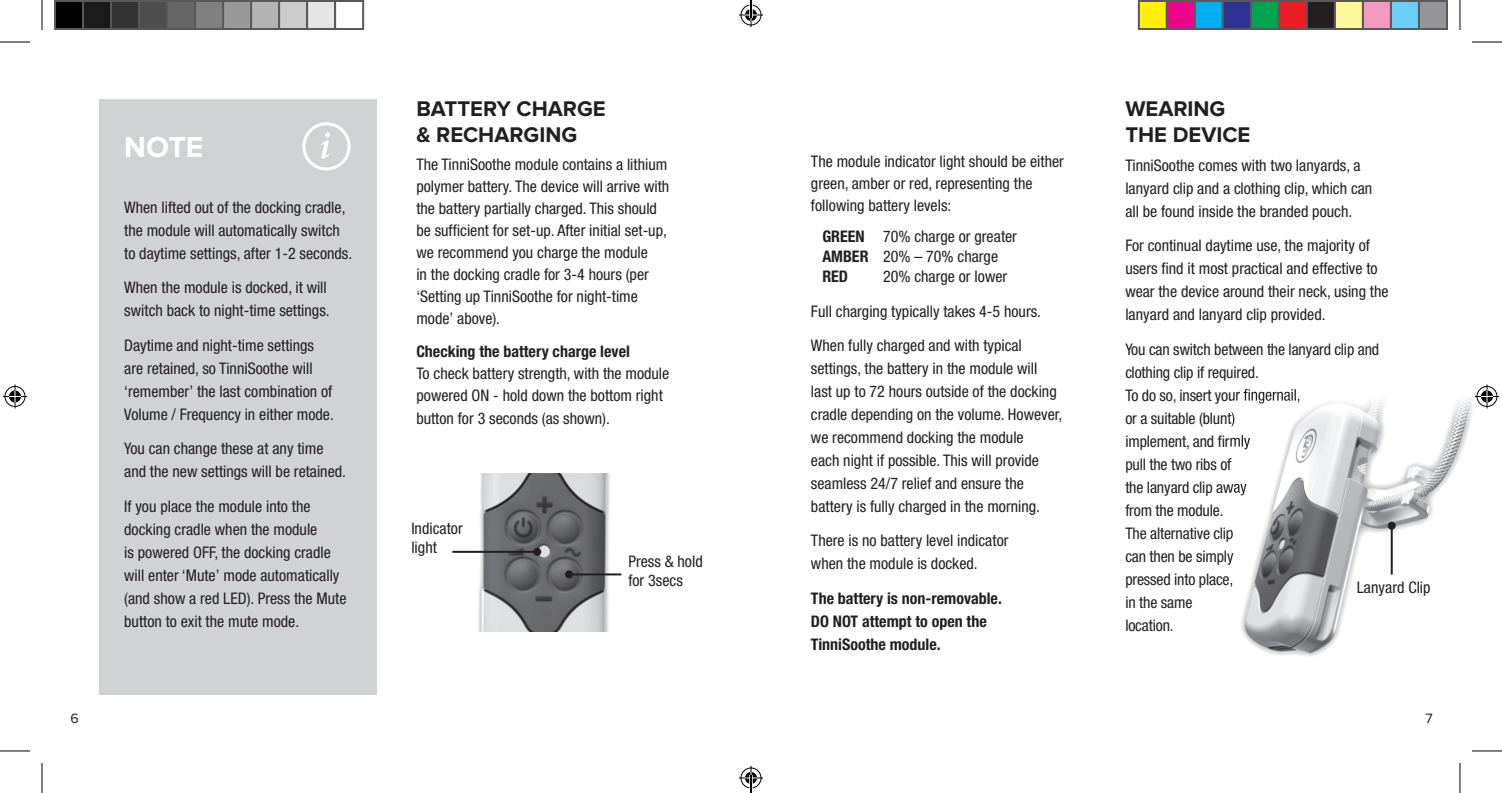
<style>
.page{position:relative;width:1502px;height:793px;background:#fff}
.page>*{position:absolute;margin:0;border:0;box-sizing:border-box;transform-origin:0 0}
.t1{font:700 30px "Proxima Nova";color:#fff}
.t2{font:700 22px/26px "Proxima Nova";color:#231f20}
.t3{font:condensed 16px/23px "Helvetica Neue LT Std";color:#231f20}
.t4{font:700 condensed 16px/23px "Helvetica Neue LT Std";color:#231f20}
.t5{font:14px "Proxima Nova";color:#231f20}
.s1{font-weight:700}
</style>
<div class="page">
<img style="left:1231px;top:398px;width:242px;height:259px">
<img style="left:1230px;top:389px;width:69px;height:14px">
<img style="left:1230px;top:412px;width:5px;height:14px">
<img style="left:1230px;top:435px;width:20px;height:14px">
<img style="left:1230px;top:481px;width:16px;height:14px">
<img style="left:1230px;top:527px;width:3px;height:14px">
<img style="left:1230px;top:550px;width:3px;height:14px">
<svg style="left:1230px;top:573px;width:2px;height:14px"></svg>
<div style="left:99px;top:99px;width:277px;height:595px;background:#d1d2d4"></div>
<hr style="left:1390px;top:525px;width:2px;height:49px;background:#231f20">
<div style="left:1387px;top:521px;width:8px;height:8px;background:#231f20;border-radius:50%"></div>
<img style="left:452px;top:473px;width:170px;height:158px">
<hr style="left:452px;top:551px;width:85px;height:2px;background:#231f20">
<div style="left:533px;top:548px;width:8px;height:8px;background:#231f20;border-radius:50%"></div>
<hr style="left:569px;top:573px;width:52px;height:2px;background:#231f20">
<div style="left:565px;top:570px;width:8px;height:8px;background:#231f20;border-radius:50%"></div>
<svg style="left:321px;top:132px;width:9px;height:27px"></svg>
<div style="left:302px;top:122px;width:48px;height:48px;border:3px solid #fff;border-radius:50%"></div>
<hr style="left:0;top:42px;width:30px;height:1px;background:#000">
<hr style="left:1471px;top:42px;width:30px;height:1px;background:#000">
<hr style="left:0;top:750px;width:30px;height:1px;background:#000">
<hr style="left:1471px;top:750px;width:30px;height:1px;background:#000">
<hr style="left:42px;top:0;width:1px;height:30px;background:#000">
<hr style="left:42px;top:763px;width:1px;height:30px;background:#000">
<hr style="left:1459px;top:0;width:1px;height:30px;background:#000">
<hr style="left:1459px;top:763px;width:1px;height:30px;background:#000">
<svg style="left:3px;top:384px;width:24px;height:24px"></svg>
<svg style="left:1475px;top:384px;width:23px;height:24px"></svg>
<div style="left:55px;top:1px;width:28px;height:28px;background:#000"></div>
<div style="left:54px;top:0;width:30px;height:30px;border:2px solid #595959"></div>
<div style="left:83px;top:1px;width:28px;height:28px;background:#1a1a1a"></div>
<div style="left:82px;top:0;width:30px;height:30px;border:2px solid #595959"></div>
<div style="left:111px;top:1px;width:28px;height:28px;background:#333"></div>
<div style="left:110px;top:0;width:30px;height:30px;border:2px solid #595959"></div>
<div style="left:139px;top:1px;width:28px;height:28px;background:#4d4d4d"></div>
<div style="left:138px;top:0;width:30px;height:30px;border:2px solid #595959"></div>
<div style="left:167px;top:1px;width:28px;height:28px;background:#666"></div>
<div style="left:166px;top:0;width:30px;height:30px;border:2px solid #595959"></div>
<div style="left:195px;top:1px;width:28px;height:28px;background:#808080"></div>
<div style="left:194px;top:0;width:30px;height:30px;border:2px solid #595959"></div>
<div style="left:223px;top:1px;width:28px;height:28px;background:#999"></div>
<div style="left:222px;top:0;width:30px;height:30px;border:2px solid #595959"></div>
<div style="left:251px;top:1px;width:28px;height:28px;background:#b3b3b3"></div>
<div style="left:250px;top:0;width:30px;height:30px;border:2px solid #595959"></div>
<div style="left:279px;top:1px;width:28px;height:28px;background:#ccc"></div>
<div style="left:278px;top:0;width:30px;height:30px;border:2px solid #595959"></div>
<div style="left:307px;top:1px;width:28px;height:28px;background:#e6e6e6"></div>
<div style="left:306px;top:0;width:30px;height:30px;border:2px solid #595959"></div>
<div style="left:334px;top:0;width:30px;height:30px;border:2px solid #595959"></div>
<div style="left:1138px;top:1px;width:28px;height:28px;background:#fff101"></div>
<div style="left:1137px;top:0;width:30px;height:30px;border:2px solid #595959"></div>
<div style="left:1166px;top:1px;width:28px;height:28px;background:#ed028c"></div>
<div style="left:1165px;top:0;width:30px;height:30px;border:2px solid #595959"></div>
<div style="left:1194px;top:1px;width:28px;height:28px;background:#00aeef"></div>
<div style="left:1193px;top:0;width:30px;height:30px;border:2px solid #595959"></div>
<div style="left:1222px;top:1px;width:28px;height:28px;background:#2e3092"></div>
<div style="left:1221px;top:0;width:30px;height:30px;border:2px solid #595959"></div>
<div style="left:1250px;top:1px;width:28px;height:28px;background:#00a54f"></div>
<div style="left:1249px;top:0;width:30px;height:30px;border:2px solid #595959"></div>
<div style="left:1278px;top:1px;width:28px;height:28px;background:#ee1d23"></div>
<div style="left:1277px;top:0;width:30px;height:30px;border:2px solid #595959"></div>
<div style="left:1306px;top:1px;width:28px;height:28px;background:#231f20"></div>
<div style="left:1305px;top:0;width:30px;height:30px;border:2px solid #595959"></div>
<div style="left:1334px;top:1px;width:28px;height:28px;background:#fff79a"></div>
<div style="left:1333px;top:0;width:30px;height:30px;border:2px solid #595959"></div>
<div style="left:1362px;top:1px;width:28px;height:28px;background:#f499c2"></div>
<div style="left:1361px;top:0;width:30px;height:30px;border:2px solid #595959"></div>
<div style="left:1390px;top:1px;width:28px;height:28px;background:#6bcff6"></div>
<div style="left:1389px;top:0;width:30px;height:30px;border:2px solid #595959"></div>
<div style="left:1418px;top:1px;width:28px;height:28px;background:#939598"></div>
<div style="left:1417px;top:0;width:30px;height:30px;border:2px solid #595959"></div>
<svg style="left:739px;top:0;width:24px;height:27px"></svg>
<svg style="left:739px;top:766px;width:24px;height:27px"></svg>
<h1 class="t1" style="left:124px;top:130px;width:81px">NOTE</h1>
<p class="t3" style="left:124px;top:196px;width:230px">When lifted out of the docking cradle, the module will automatically switch to daytime settings, after 1-2 seconds.</p>
<p class="t3" style="left:124px;top:276px;width:207px">When the module is docked, it will switch back to night-time settings.</p>
<p class="t3" style="left:124px;top:333px;width:211px">Daytime and night-time settings are retained, so TinniSoothe will ‘remember’ the last combination of Volume / Frequency in either mode.</p>
<p class="t3" style="left:124px;top:437px;width:223px">You can change these at any time and the new settings will be retained.</p>
<p class="t3" style="left:124px;top:494px;width:224px">If you place the module into the docking cradle when the module<br>is powered OFF, the docking cradle will enter ‘Mute’ mode automatically (and show a red LED). Press the Mute button to exit the mute mode.</p>
<h2 class="t2" style="left:416px;top:96px;width:191px">BATTERY CHARGE &amp; RECHARGING</h2>
<p class="t3" style="left:416px;top:153px;width:254px;line-height:22px">The TinniSoothe module contains a lithium polymer battery. The device will arrive with the battery partially charged. This should be sufficient for set-up. After initial set-up, we recommend you charge the module<br>in the docking cradle for 3-4 hours (per ‘Setting up TinniSoothe for night-time mode’ above).</p>
<p class="t4" style="left:416px;top:340px;width:215px">Checking the battery charge level</p>
<p class="t3" style="left:416px;top:362px;width:254px;line-height:22.4px">To check battery strength, with the module powered ON - hold down the bottom right button for 3 seconds (as shown).</p>
<p class="t3" style="left:411px;top:519px;width:53px;line-height:19px">Indicator light</p>
<p class="t3" style="left:628px;top:551px;width:76px;line-height:19px">Press &amp; hold for 3secs</p>
<p class="t3" style="left:811px;top:150px;width:254px;line-height:22px">The module indicator light should be either green, amber or red, representing the following battery levels:</p>
<p class="t3" style="left:822px;top:226px;width:196px;line-height:20px"><span class="s1">GREEN</span> 70% charge or greater<br><span class="s1">AMBER</span> 20% – 70% charge<br><span class="s1">RED</span></p>
<p class="t3" style="left:811px;top:259px;width:232px;line-height:34.4px;text-indent:72px">20% charge or lower<br>Full charging typically takes 4-5 hours.<br>When fully charged and with typical</p>
<p class="t3" style="left:811px;top:356px;width:253px">settings, the battery in the module will last up to 72 hours outside of the docking cradle depending on the volume. However, we recommend docking the module<br>each night if possible. This will provide seamless 24/7 relief and ensure the battery is fully charged in the morning.</p>
<p class="t3" style="left:811px;top:529px;width:199px">There is no battery level indicator when the module is docked.</p>
<p class="t4" style="left:811px;top:586px;width:192px">The battery is non-removable.<br>DO NOT attempt to open the<br>TinniSoothe module.</p>
<h2 class="t2" style="left:1125px;top:96px;width:126px">WEARING<br>THE DEVICE</h2>
<p class="t3" style="left:1125px;top:153px;width:248px">TinniSoothe comes with two lanyards, a lanyard clip and a clothing clip, which can all be found inside the branded pouch.</p>
<p class="t3" style="left:1125px;top:234px;width:265px">For continual daytime use, the majority of users find it most practical and effective to wear the device around their neck, using the lanyard and lanyard clip provided.</p>
<p class="t3" style="left:1125px;top:337px;width:255px">You can switch between the lanyard clip and clothing clip if required.<br>To do so, insert your fingernail,<br>or a suitable (blunt)<br>implement, and firmly<br>pull the two ribs of<br>the lanyard clip away<br>from the module.<br>The alternative clip<br>can then be simply<br>pressed into place,<br>in the same<br>location.</p>
<p class="t3" style="left:1356px;top:575px;width:75px">Lanyard Clip</p>
<p class="t5" style="left:70px;top:710px;width:10px">6</p>
<p class="t5" style="left:1425px;top:710px;width:9px">7</p>
</div>
